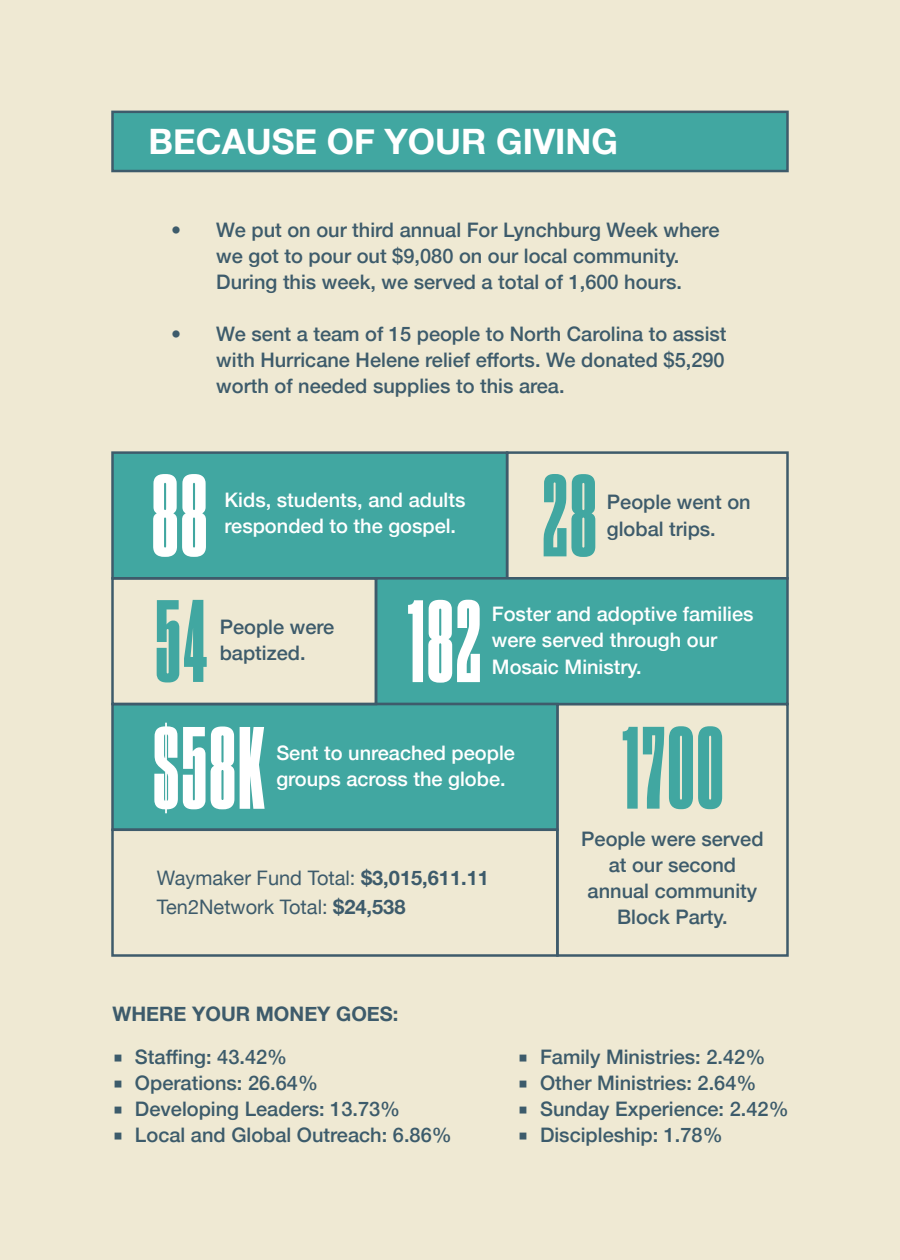
<style>
.page{position:relative;width:900px;height:1260px;background:#efe9d3}
.page>*{position:absolute;margin:0;border:0;box-sizing:border-box;transform-origin:0 0}
.t1{font:110px "Druk X Condensed Super";letter-spacing:.03em;color:#fff}
.t2{font:110px "Druk X Condensed Super";letter-spacing:.03em;color:#41a7a1}
.t3{font:700 35px "Helvetica Neue";color:#fff}
.t4{font:500 20px/26px "Helvetica Neue";color:#3d5b6b;text-align:center}
.t5{font:500 20px "Helvetica Neue";color:#3c5b6b}
.t6{font:500 20px/26px "Helvetica Neue";color:#fff}
.t7{font:20px/29.2px "Helvetica Neue";color:#3d5b6b}
.t8{font:700 20px "Helvetica Neue";color:#3d5b6b}
.s1{font-weight:700}
.s2{font-family:"Lucida Grande";font-weight:400}
</style>
<div class="page">
<div style="left:111px;top:451px;width:397px;height:129px;background:#41a7a1;border:2px solid #3e5b6b"></div>
<div style="left:506px;top:451px;width:283px;height:129px;border:2px solid #3e5b6b"></div>
<div style="left:556px;top:703px;width:233px;height:254px;border:2px solid #3e5b6b"></div>
<div style="left:375px;top:577px;width:414px;height:128px;background:#41a7a1;border:2px solid #3e5b6b"></div>
<div style="left:111px;top:703px;width:448px;height:128px;background:#41a7a1;border:2px solid #3e5b6b"></div>
<div style="left:111px;top:829px;width:448px;height:128px;border:2px solid #3e5b6b"></div>
<div style="left:111px;top:577px;width:266px;height:128px;border:2px solid #3e5b6b"></div>
<div style="left:111px;top:111px;width:678px;height:61px;background:#41a7a1;border:2px solid #3e5b6b"></div>
<h2 class="t3" style="left:149px;top:120px;width:471px">BECAUSE OF YOUR GIVING</h2>
<p class="t4" style="left:171px;top:216px;width:550px">• We put on our third annual For Lynchburg Week where we got to pour out $9,080 on our local community.<br>During this week, we served a total of 1,600 hours.</p>
<p class="t4" style="left:216px;top:320px;width:512px;text-align:justify;text-indent:-45px">• We sent a team of 15 people to North Carolina to assist with Hurricane Helene relief efforts. We donated $5,290 worth of needed supplies to this area.</p>
<h1 class="t1" style="left:152px;top:474px;width:56px">88</h1>
<p class="t6" style="left:225px;top:487px;width:242px">Kids, students, and adults responded to the gospel.</p>
<h1 class="t2" style="left:543px;top:475px;width:55px">28</h1>
<p class="t4" style="left:607px;top:489px;width:145px;text-align:left">People went on global trips.</p>
<h1 class="t2" style="left:156px;top:600px;width:53px">54</h1>
<p class="t4" style="left:220px;top:613px;width:116px;text-align:left">People were baptized.</p>
<h1 class="t1" style="left:408px;top:600px;width:75px">182</h1>
<p class="t6" style="left:492px;top:601px;width:263px">Foster and adoptive families were served through our<br>Mosaic Ministry.</p>
<h1 class="t1" style="left:154px;top:727px;width:112px">$58K</h1>
<p class="t6" style="left:276px;top:739px;width:240px">Sent to unreached people groups across the globe.</p>
<p class="t7" style="left:157px;top:863px;width:334px">Waymaker Fund Total: <span class="s1">$3,015,611.11<br></span>Ten2Network Total: <span class="s1">$24,538</span></p>
<p class="t8" style="left:112px;top:1002px;width:287px">WHERE YOUR MONEY GOES:</p>
<h1 class="t2" style="left:622px;top:727px;width:102px">1700</h1>
<p class="t4" style="left:581px;top:826px;width:184px">People were served at our second annual community<br>Block Party.</p>
<p class="t5" style="left:112px;top:1045px;width:176px"><span class="s2">■</span> Staffing: 43.42%</p>
<p class="t5" style="left:112px;top:1071px;width:207px"><span class="s2">■</span> Operations: 26.64%</p>
<p class="t5" style="left:112px;top:1097px;width:289px"><span class="s2">■</span> Developing Leaders: 13.73%</p>
<p class="t5" style="left:112px;top:1123px;width:341px"><span class="s2">■</span> Local and Global Outreach: 6.86%</p>
<p class="t5" style="left:518px;top:1045px;width:249px"><span class="s2">■</span> Family Ministries: 2.42%</p>
<p class="t5" style="left:518px;top:1071px;width:240px"><span class="s2">■</span> Other Ministries: 2.64%</p>
<p class="t5" style="left:518px;top:1097px;width:273px"><span class="s2">■</span> Sunday Experience: 2.42%</p>
<p class="t5" style="left:518px;top:1123px;width:207px"><span class="s2">■</span> Discipleship: 1.78%</p>
</div>
